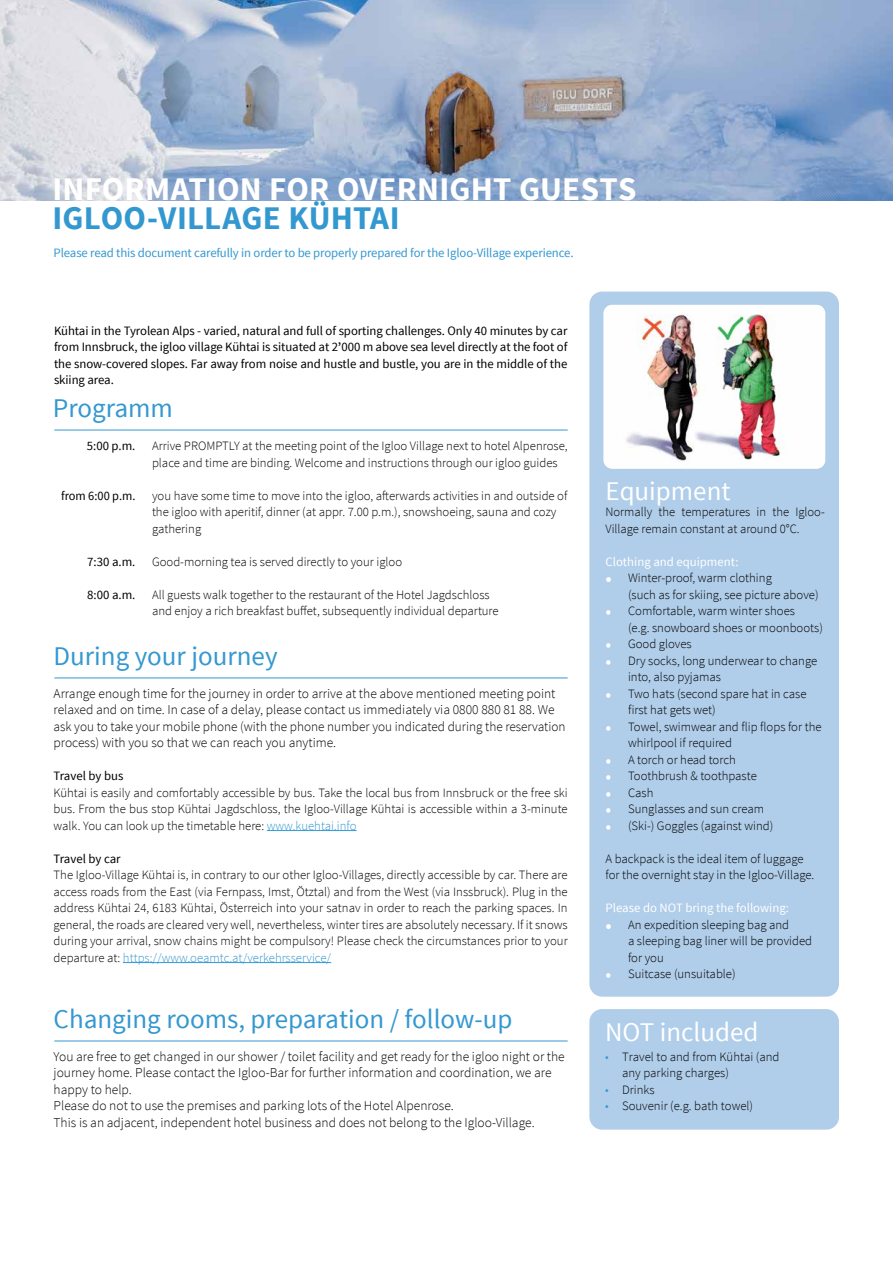
<style>
.page{position:relative;width:893px;height:1263px;background:#fff}
.page>*{position:absolute;margin:0;border:0;box-sizing:border-box;transform-origin:0 0}
.t1{font:700 33px "Source Sans Pro";letter-spacing:.005em;color:#fff}
.t2{font:700 33px "Source Sans Pro";letter-spacing:.005em;color:#3498d0}
.t3{font:27px "Source Sans Pro";color:#3498d0}
.t4{font:27px "Source Sans Pro";color:#fff}
.t5{font:300 13.5px/16.5px "Source Sans Pro";color:#000}
.t6{font:300 12.75px/16.5px "Source Sans Pro";color:#000}
.t7{font:12.75px/16.5px "Source Sans Pro";letter-spacing:-.005em;color:#000;text-align:justify}
.t8{font:12.75px "Source Sans Pro";letter-spacing:-.01em;color:#3498d0}
.t9{font:12.75px "Source Sans Pro";color:#fff}
.s1{font-weight:600}
.s2{color:#3498d0}
.s3{font-weight:400;font-size:21px;color:#fff}
.s4{font-size:21px;color:#fff}
</style>
<div class="page">
<img style="left:0;top:0;width:893px;height:200px">
<hr style="left:267px;top:830px;width:90px;height:1px;background:#3498d0">
<hr style="left:123px;top:962px;width:208px;height:1px;background:#3498d0">
<hr style="left:54px;top:430px;width:514px;height:1px;background:#3498d0">
<hr style="left:54px;top:677px;width:514px;height:1px;background:#3498d0">
<div style="left:589px;top:292px;width:250px;height:705px;background:#b0cde9;border-radius:13px"></div>
<img style="left:604px;top:305px;width:221px;height:164px">
<div style="left:589px;top:1009px;width:250px;height:121px;background:#b0cde9;border-radius:13px"></div>
<hr style="left:54px;top:1040px;width:514px;height:1px;background:#3498d0">
<h1 class="t1" style="left:52px;top:168px;width:585px">INFORMATION FOR OVERNIGHT GUESTS</h1>
<h1 class="t2" style="left:52px;top:197px;width:349px">IGLOO-VILLAGE KÜHTAI</h1>
<p class="t8" style="left:54px;top:245px;width:521px">Please read this document carefully in order to be properly prepared for the Igloo-Village experience.</p>
<p class="t7" style="left:54px;top:322px;width:515px">Kühtai in the Tyrolean Alps - varied, natural and full of sporting challenges. Only 40 minutes by car from Innsbruck, the igloo village Kühtai is situated at 2<span class="s1">ʼ</span>000 m above sea level directly at the foot of the snow-covered slopes. Far away from noise and hustle and bustle, you are in the middle of the skiing area.</p>
<h2 class="t3" style="left:53px;top:391px;width:122px">Programm</h2>
<p class="t7" style="left:87px;top:438px;width:50px">5:00 p.m.</p>
<p class="t7" style="left:61px;top:487px;width:76px">from 6:00 p.m.</p>
<p class="t7" style="left:87px;top:553px;width:50px">7:30 a.m.</p>
<p class="t7" style="left:87px;top:586px;width:50px">8:00 a.m.</p>
<p class="t6" style="left:152px;top:438px;width:417px">Arrive PROMPTLY at the meeting point of the Igloo Village next to hotel Alpenrose, place and time are binding. Welcome and instructions through our igloo guides</p>
<p class="t6" style="left:152px;top:487px;width:417px">you have some time to move into the igloo, afterwards activities in and outside of the igloo with aperitif, dinner (at appr. 7.00 p.m.), snowshoeing, sauna and cozy gathering</p>
<p class="t6" style="left:152px;top:553px;width:252px">Good-morning tea is served directly to your igloo</p>
<p class="t6" style="left:152px;top:586px;width:348px">All guests walk together to the restaurant of the Hotel Jagdschloss and enjoy a rich breakfast buffet, subsequently individual departure</p>
<h2 class="t3" style="left:54px;top:639px;width:226px">During your journey</h2>
<p class="t5" style="left:54px;top:685px;width:513px">Arrange enough time for the journey in order to arrive at the above mentioned meeting point relaxed and on time. In case of a delay, please contact us immediately via 0800 880 81 88. We ask you to take your mobile phone (with the phone number you indicated during the reservation process) with you so that we can reach you anytime.</p>
<p class="t7" style="left:54px;top:768px;width:71px">Travel by bus</p>
<p class="t6" style="left:54px;top:784px;width:516px;text-align:justify">Kühtai is easily and comfortably accessible by bus. Take the local bus from Innsbruck or the free ski bus. From the bus stop Kühtai Jagdschloss, the Igloo-Village Kühtai is accessible within a 3-minute walk. You can look up the timetable here: <span class="s2">www.kuehtai.info</span></p>
<p class="t7" style="left:54px;top:850px;width:69px">Travel by car</p>
<p class="t6" style="left:54px;top:867px;width:516px;text-align:justify">The Igloo-Village Kühtai is, in contrary to our other Igloo-Villages, directly accessible by car. There are access roads from the East (via Fernpass, Imst, Ötztal) and from the West (via Inssbruck). Plug in the address Kühtai 24, 6183 Kühtai, Österreich into your satnav in order to reach the parking spaces. In general, the roads are cleared very well, nevertheless, winter tires are absolutely necessary. If it snows during your arrival, snow chains might be compulsory! Please check the circumstances prior to your departure at: <span class="s2">https://www.oeamtc.at/verkehrsservice/</span></p>
<h2 class="t3" style="left:54px;top:1002px;width:460px">Changing rooms, preparation / follow-up</h2>
<p class="t5" style="left:54px;top:1048px;width:513px">You are free to get changed in our shower / toilet facility and get ready for the igloo night or the journey home. Please contact the Igloo-Bar for further information and coordination, we are happy to help.<br>Please do not to use the premises and parking lots of the Hotel Alpenrose.<br>This is an adjacent, independent hotel business and does not belong to the Igloo-Village.</p>
<h2 class="t4" style="left:605px;top:474px;width:127px">Equipment</h2>
<p class="t6" style="left:605px;top:504px;width:221px">Normally the temperatures in the Igloo-<br>Village remain constant at around 0°C.</p>
<p class="t9" style="left:605px;top:553px;width:134px">Clothing and equipment:</p>
<p class="t6" style="left:628px;top:570px;width:192px;text-indent:-22px"><span class="s3">•</span> Winter-proof, warm clothing<br>(such as for skiing, see picture above)</p>
<p class="t6" style="left:628px;top:603px;width:196px;text-indent:-23px"><span class="s4">•</span> Comfortable, warm winter shoes<br>(e.g. snowboard shoes or moonboots)</p>
<p class="t6" style="left:605px;top:636px;width:88px"><span class="s4">•</span> Good gloves</p>
<p class="t6" style="left:628px;top:652px;width:191px;text-indent:-23px"><span class="s4">•</span> Dry socks, long underwear to change into, also pyjamas</p>
<p class="t6" style="left:628px;top:685px;width:180px;text-indent:-23px"><span class="s4">•</span> Two hats (second spare hat in case first hat gets wet)</p>
<p class="t6" style="left:628px;top:718px;width:195px;text-indent:-23px"><span class="s4">•</span> Towel, swimwear and flip flops for the whirlpool if required</p>
<p class="t6" style="left:605px;top:751px;width:132px"><span class="s4">•</span> A torch or head torch</p>
<p class="t6" style="left:605px;top:768px;width:153px"><span class="s4">•</span> Toothbrush &amp; toothpaste</p>
<p class="t6" style="left:605px;top:784px;width:49px"><span class="s4">•</span> Cash</p>
<p class="t6" style="left:605px;top:801px;width:160px"><span class="s4">•</span> Sunglasses and sun cream</p>
<p class="t6" style="left:605px;top:817px;width:169px"><span class="s4">•</span> (Ski-) Goggles (against wind)</p>
<p class="t6" style="left:605px;top:850px;width:210px">A backpack is the ideal item of luggage for the overnight stay in the Igloo-Village.</p>
<p class="t9" style="left:605px;top:900px;width:185px">Please do NOT bring the following:</p>
<p class="t6" style="left:628px;top:916px;width:186px;text-indent:-22px"><span class="s3">•</span> An expedition sleeping bag and<br>a sleeping bag liner will be provided for you</p>
<p class="t6" style="left:605px;top:966px;width:132px"><span class="s4">•</span> Suitcase (unsuitable)</p>
<h2 class="t4" style="left:605px;top:1015px;width:155px">NOT included</h2>
<p class="t6" style="left:622px;top:1048px;width:159px;text-indent:-17px"><span class="s2">•</span> Travel to and from Kühtai (and any parking charges)</p>
<p class="t6" style="left:605px;top:1081px;width:51px"><span class="s2">•</span> Drinks</p>
<p class="t6" style="left:605px;top:1098px;width:150px"><span class="s2">•</span> Souvenir (e.g. bath towel)</p>
</div>
